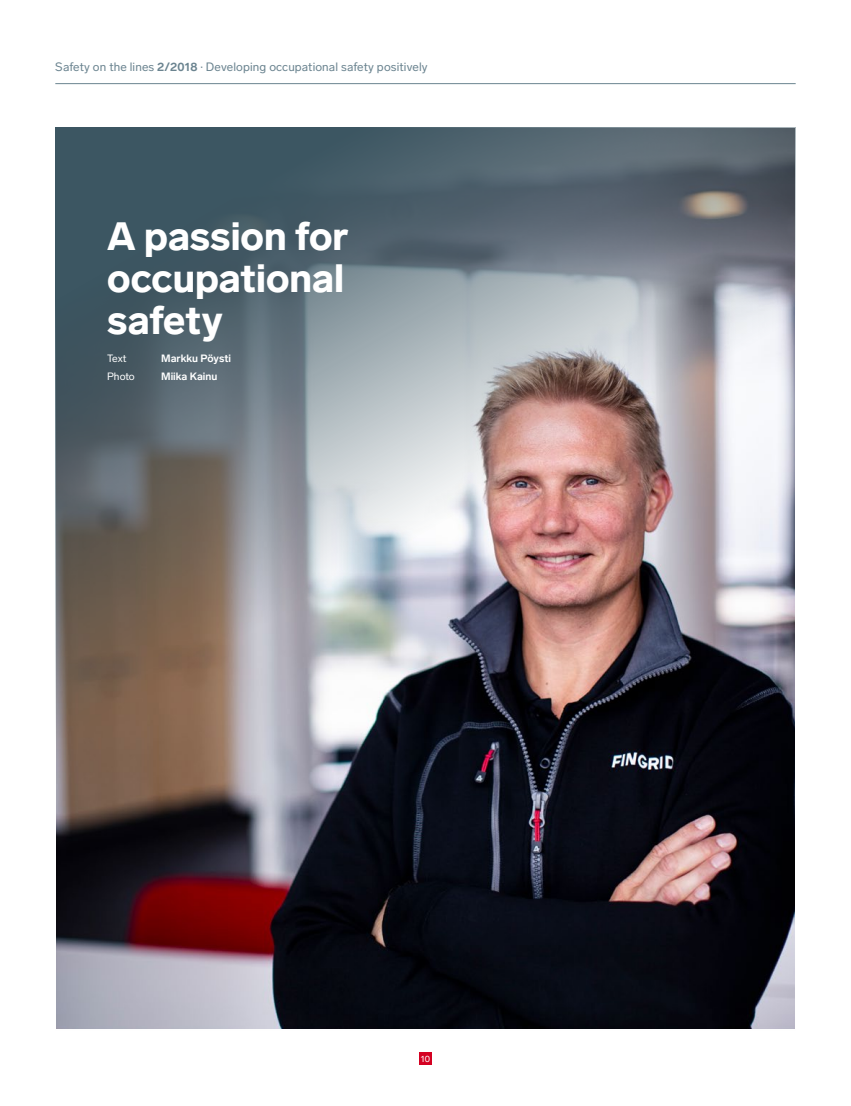
<style>
.page{position:relative;width:851px;height:1106px;background:#fff}
.page>*{position:absolute;margin:0;border:0;box-sizing:border-box;transform-origin:0 0}
.t1{font:900 39px/42px "Lab Grotesque";color:#fff;text-align:justify}
.t2{font:12px "Lab Grotesque";letter-spacing:.01em;color:#6b8490}
.t3{font:700 10.5px "Lab Grotesque";color:#fff}
.t4{font:10.5px "Lab Grotesque";letter-spacing:-.015em;color:#fff}
.t5{font:9px "Lab Grotesque";color:#fff}
.s1{font-weight:700}
</style>
<div class="page">
<div style="left:419px;top:1052px;width:13px;height:12px;background:#d40122"></div>
<hr style="left:55px;top:83px;width:740px;height:1px;background:#6b8490">
<img style="left:55px;top:128px;width:740px;height:901px">
<p class="t2" style="left:55px;top:59px;width:374px">Safety on the lines <span class="s1">2/2018</span> · Developing occupational safety positively</p>
<h1 class="t1" style="left:107px;top:215px;width:243px">A passion for occupational safety</h1>
<p class="t4" style="left:107px;top:352px;width:21px">Text</p>
<p class="t3" style="left:161px;top:352px;width:71px">Markku Pöysti</p>
<p class="t4" style="left:107px;top:370px;width:29px">Photo</p>
<p class="t3" style="left:161px;top:370px;width:58px">Miika Kainu</p>
<p class="t5" style="left:420px;top:1053px;width:11px">10</p>
</div>
